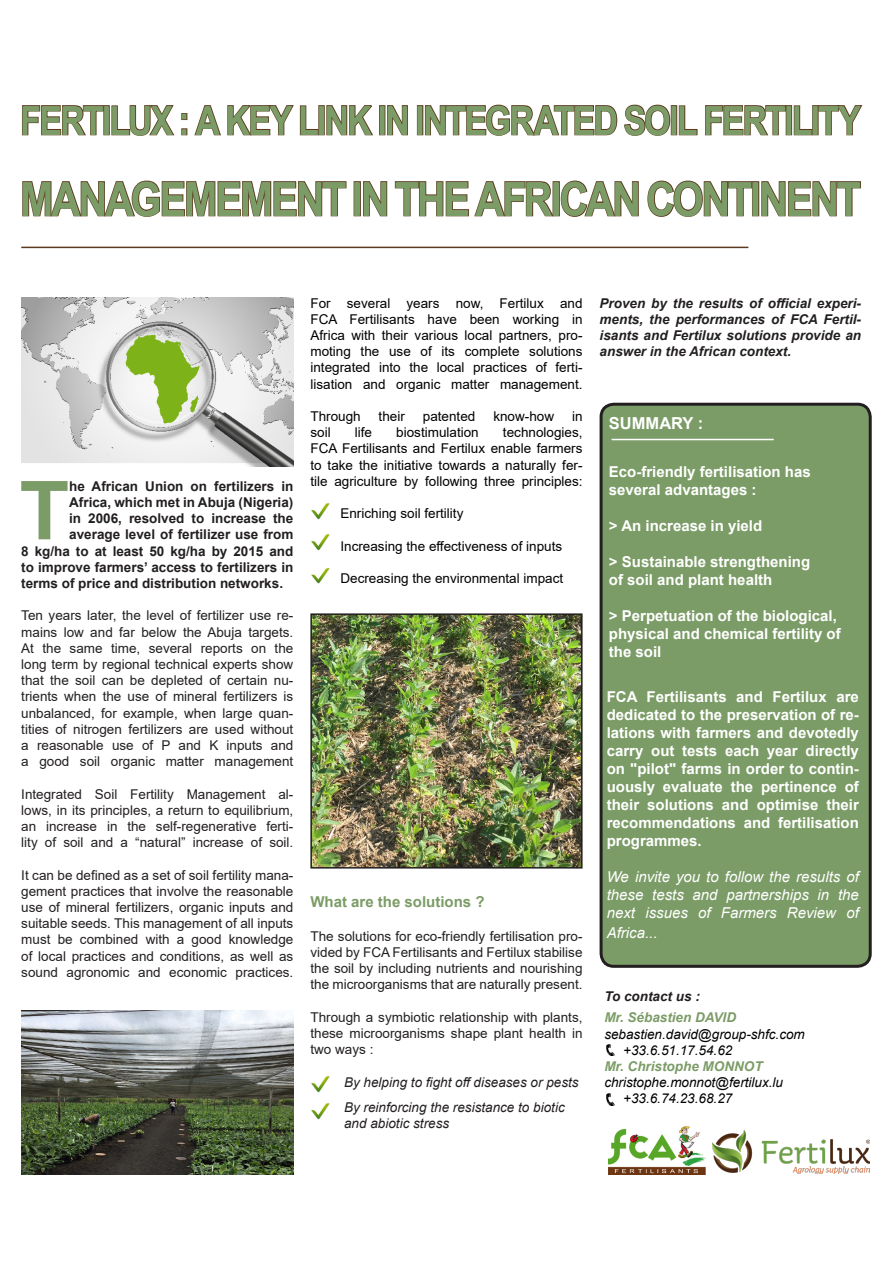
<style>
.page{position:relative;width:893px;height:1263px;background:#fff}
.page>*{position:absolute;margin:0;border:0;box-sizing:border-box;transform-origin:0 0}
.t1{font:700 81.45px "Arial";color:#7b9c66}
.t2{font:700 46.95px "Arial";letter-spacing:-.055em;color:#7b9c66;scale:.85 1}
.t3{font:700 40.05px "Arial";letter-spacing:-.055em;color:#7b9c66;scale:.85 1}
.t4{font:700 16.5px "Arial";color:#fff}
.t5{font:700 15px/18px "Arial";color:#fff}
.t6{font:italic 15px/18px "Arial";color:#fff;text-align:justify}
.t7{font:700 15px "Arial";color:#7b9c66}
.t8{font:13.5px/16.2px "Arial";color:#231f20;text-align:justify}
.t9{font:13.5px/16.2px "Arial";color:#000;text-align:justify}
.t10{font:700 13.5px "Arial";color:#231f20}
.t11{font:italic 700 13.5px/16.2px "Arial";color:#231f20;text-align:justify}
.t12{font:italic 13.5px "Arial";color:#000}
.t13{font:italic 13.5px/16.2px "Arial";color:#231f20}
.t14{font:italic 700 13.5px/21.6px "Arial";color:#7b9c66}
.s1{color:#231f20}
</style>
<div class="page">
<svg style="left:22px;top:105px;width:83px;height:31px"></svg>
<div style="left:103px;top:105px;width:7px;height:30px;border:2px solid #5b3a1d"></div>
<svg style="left:111px;top:105px;width:208px;height:31px"></svg>
<div style="left:318px;top:105px;width:7px;height:30px;border:2px solid #5b3a1d"></div>
<svg style="left:326px;top:105px;width:47px;height:31px"></svg>
<div style="left:379px;top:105px;width:6px;height:30px;border:2px solid #5b3a1d"></div>
<svg style="left:387px;top:105px;width:21px;height:31px"></svg>
<div style="left:417px;top:105px;width:6px;height:30px;border:2px solid #5b3a1d"></div>
<svg style="left:424px;top:104px;width:247px;height:32px"></svg>
<div style="left:671px;top:105px;width:6px;height:30px;border:2px solid #5b3a1d"></div>
<svg style="left:678px;top:105px;width:20px;height:31px"></svg>
<svg style="left:705px;top:105px;width:82px;height:31px"></svg>
<div style="left:786px;top:105px;width:6px;height:30px;border:2px solid #5b3a1d"></div>
<svg style="left:793px;top:105px;width:70px;height:31px"></svg>
<svg style="left:22px;top:180px;width:325px;height:37px"></svg>
<div style="left:354px;top:181px;width:7px;height:35px;border:2px solid #5b3a1d"></div>
<svg style="left:363px;top:181px;width:25px;height:36px"></svg>
<svg style="left:394px;top:180px;width:245px;height:37px"></svg>
<svg style="left:647px;top:180px;width:106px;height:37px"></svg>
<div style="left:752px;top:181px;width:7px;height:35px;border:2px solid #5b3a1d"></div>
<svg style="left:761px;top:181px;width:100px;height:36px"></svg>
<hr style="left:21px;top:247px;width:727px;height:1px;background:#5b3a1d">
<img style="left:21px;top:298px;width:272px;height:169px">
<img style="left:21px;top:1011px;width:272px;height:163px">
<div style="left:601px;top:404px;width:269px;height:562px;background:#7b9c66;border-radius:13px"></div>
<div style="left:600px;top:403px;width:272px;height:565px;border:3px solid #231f20;border-radius:13px"></div>
<hr style="left:612px;top:439px;width:162px;height:1px;background:#fff">
<img style="left:608px;top:1127px;width:97px;height:47px">
<img style="left:713px;top:1130px;width:156px;height:43px">
<img style="left:311px;top:1076px;width:19px;height:17px">
<img style="left:311px;top:1103px;width:19px;height:17px">
<svg style="left:606px;top:1094px;width:9px;height:11px"></svg>
<svg style="left:606px;top:1044px;width:9px;height:12px"></svg>
<img style="left:313px;top:616px;width:267px;height:249px">
<div style="left:310px;top:613px;width:273px;height:255px;border:2px solid #231f20"></div>
<img style="left:311px;top:503px;width:19px;height:17px">
<img style="left:311px;top:534px;width:19px;height:17px">
<img style="left:311px;top:568px;width:19px;height:16px">
<p class="t3" style="left:20px;top:92px;width:991px">FERTILUX : A KEY LINK IN INTEGRATED SOIL FERTILITY</p>
<p class="t2" style="left:20px;top:166px;width:991px">MANAGEMEMENT IN THE AFRICAN CONTINENT</p>
<p class="t1" style="left:20px;top:453px;width:51px">T</p>
<p class="t10" style="left:69px;top:476px;width:226px">he African Union on fertilizers in</p>
<p class="t10" style="left:69px;top:493px;width:226px">Africa, which met in Abuja (Nigeria)</p>
<p class="t10" style="left:69px;top:509px;width:226px">in 2006, resolved to increase the</p>
<p class="t10" style="left:69px;top:525px;width:226px">average level of fertilizer use from</p>
<p class="t10" style="left:21px;top:541px;width:274px">8 kg/ha to at least 50 kg/ha by 2015 and</p>
<p class="t10" style="left:21px;top:557px;width:274px">to improve farmers’ access to fertilizers in</p>
<p class="t10" style="left:21px;top:574px;width:263px">terms of price and distribution networks.</p>
<p class="t8" style="left:21px;top:607px;width:274px">Ten years later, the level of fertilizer use re&shy;mains low and far below the Abuja targets.<br>At the same time, several reports on the long term by regional technical experts show that the soil can be depleted of certain nu&shy;trients when the use of mineral fertilizers is unbalanced, for example, when large quan&shy;tities of nitrogen fertilizers are used without a reasonable use of P and K inputs and a good soil organic matter management</p>
<p class="t8" style="left:21px;top:786px;width:274px">Integrated Soil Fertility Management al&shy;lows, in its principles, a return to equilibrium, an increase in the self-regenerative ferti&shy;lity of soil and a “natural” increase of soil.</p>
<p class="t8" style="left:21px;top:867px;width:274px">It can be defined as a set of soil fertility mana&shy;gement practices that involve the reasonable use of mineral fertilizers, organic inputs and suitable seeds. This management of all inputs must be combined with a good knowledge of local practices and conditions, as well as sound agronomic and economic practices.</p>
<p class="t9" style="left:310px;top:295px;width:274px">For several years now, Fertilux and</p>
<p class="t9" style="left:310px;top:311px;width:274px">FCA Fertilisants have been working in</p>
<p class="t9" style="left:310px;top:327px;width:274px">Africa with their various local partners, pro&shy;moting the use of its complete solutions integrated into the local practices of ferti&shy;lisation and organic matter management.</p>
<p class="t9" style="left:310px;top:408px;width:52px">Through</p>
<p class="t9" style="left:379px;top:408px;width:28px">their</p>
<p class="t9" style="left:423px;top:408px;width:54px">patented</p>
<p class="t9" style="left:493px;top:408px;width:62px">know-how</p>
<p class="t9" style="left:572px;top:408px;width:12px">in</p>
<p class="t9" style="left:310px;top:424px;width:22px">soil</p>
<p class="t9" style="left:355px;top:424px;width:19px">life</p>
<p class="t9" style="left:396px;top:424px;width:84px">biostimulation</p>
<p class="t9" style="left:503px;top:424px;width:81px">technologies,</p>
<p class="t9" style="left:310px;top:440px;width:274px">FCA Fertilisants and Fertilux enable farmers to take the initiative towards a naturally fer&shy;tile agriculture by following three principles:</p>
<p class="t9" style="left:340px;top:505px;width:125px">Enriching soil fertility</p>
<p class="t9" style="left:340px;top:538px;width:223px">Increasing the effectiveness of inputs</p>
<p class="t9" style="left:340px;top:570px;width:224px">Decreasing the environmental impact</p>
<p class="t7" style="left:310px;top:891px;width:176px">What are the solutions ?</p>
<p class="t8" style="left:310px;top:928px;width:274px">The solutions for eco-friendly fertilisation pro&shy;vided by FCA Fertilisants and Fertilux stabilise the soil by including nutrients and nourishing the microorganisms that are naturally present.</p>
<p class="t8" style="left:310px;top:1009px;width:274px">Through a symbiotic relationship with plants, these microorganisms shape plant health in two ways :</p>
<p class="t13" style="left:344px;top:1074px;width:236px">By helping to fight off diseases or pests</p>
<p class="t13" style="left:344px;top:1099px;width:222px">By reinforcing the resistance to biotic and abiotic stress</p>
<p class="t11" style="left:600px;top:295px;width:263px">Proven by the results of official experi&shy;ments, the performances of FCA Fertil&shy;isants and Fertilux solutions provide an answer in the African context.</p>
<p class="t4" style="left:609px;top:412px;width:96px">SUMMARY :</p>
<p class="t5" style="left:609px;top:463px;width:203px">Eco-friendly fertilisation has several advantages :</p>
<p class="t5" style="left:609px;top:517px;width:155px">&gt; An increase in yield</p>
<p class="t5" style="left:609px;top:553px;width:203px">&gt; Sustainable strengthening</p>
<p class="t5" style="left:609px;top:571px;width:165px">of soil and plant health</p>
<p class="t5" style="left:609px;top:607px;width:233px">&gt; Perpetuation of the biological, physical and chemical fertility of the soil</p>
<p class="t5" style="left:607px;top:688px;width:254px;text-align:justify">FCA Fertilisants and Fertilux are dedicated to the preservation of re&shy;lations with farmers and devotedly carry out tests each year directly on "pilot" farms in order to contin&shy;uously evaluate the pertinence of their solutions and optimise their recommendations and fertilisation programmes.</p>
<p class="t6" style="left:607px;top:868px;width:254px">We invite you to follow the results of these tests and partnerships in the next issues of Farmers Review of</p>
<p class="t6" style="left:607px;top:924px;width:52px">Africa...</p>
<p class="t14" style="left:604px;top:986px;width:133px"><span class="s1">To contact us :<br></span>Mr. Sébastien DAVID</p>
<p class="t12" style="left:604px;top:1025px;width:202px">sebastien.david@group-shfc.com</p>
<p class="t12" style="left:623px;top:1041px;width:111px">+33.6.51.17.54.62</p>
<p class="t14" style="left:604px;top:1056px;width:160px">Mr. Christophe MONNOT</p>
<p class="t12" style="left:604px;top:1074px;width:180px">christophe.monnot@fertilux.lu</p>
<p class="t12" style="left:623px;top:1090px;width:111px">+33.6.74.23.68.27</p>
</div>
